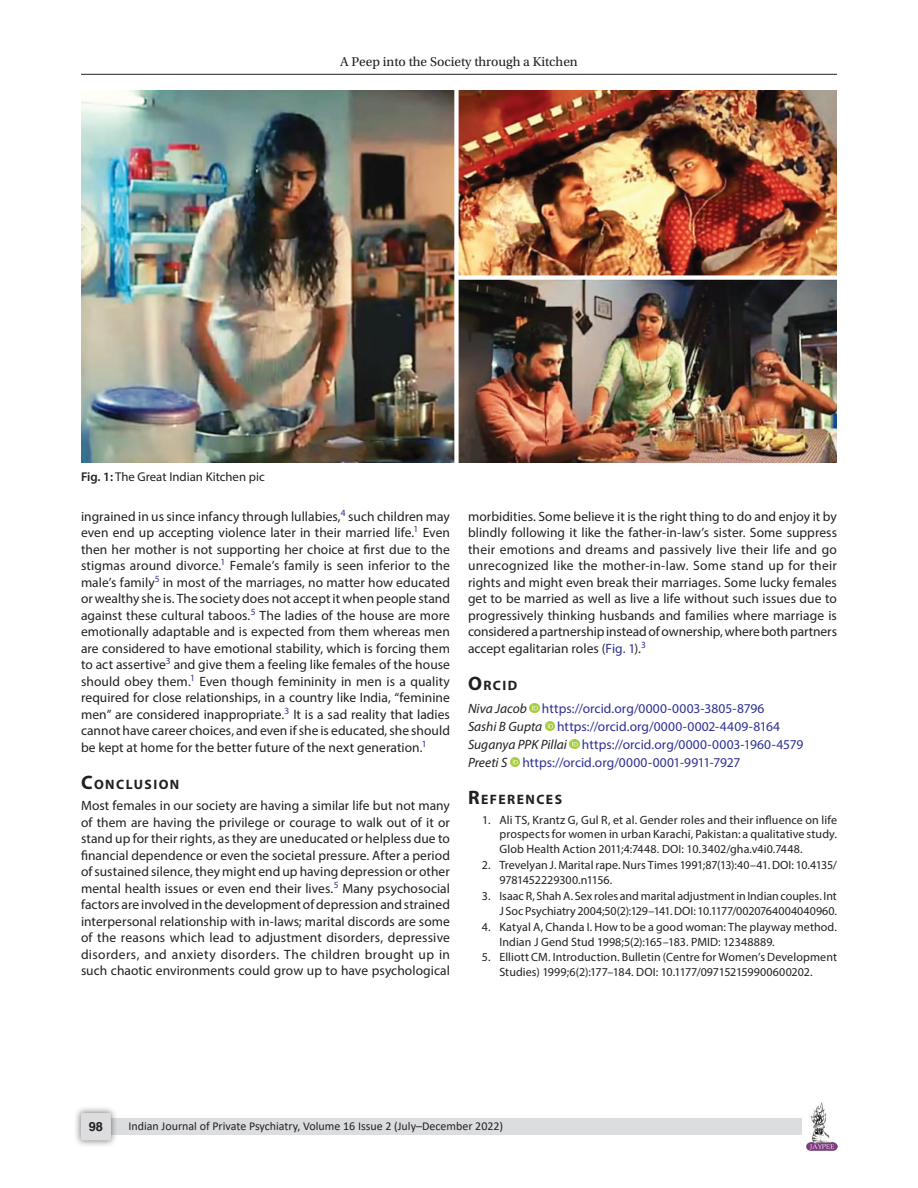
<style>
.page{position:relative;width:918px;height:1188px;background:#fff}
.page>*{position:absolute;margin:0;border:0;box-sizing:border-box;transform-origin:0 0}
.Head-1{font:700 13.65px "Myriad Pro";letter-spacing:.105em;color:#231f20}
.Para-NoIndent{font:13.5px/16.5px "Myriad Pro";color:#231f20;text-align:justify}
.Para-NoIndent-2{font:13.5px "Myriad Pro";letter-spacing:.005em;color:#2e3092}
.t1{font:13.5px "Utopia Std";color:#231f20}
.FigCaption{font:12.75px "Myriad Pro";color:#231f20}
.t2{font:700 12.75px "Helvetica LT Std";color:#231f20}
.References{font:12px/14.7px "Myriad Pro";letter-spacing:.005em;color:#231f20}
.t3{font:12px "Calibri";color:#231f20}
.s1{font-weight:600}
.s2{font-size:19.5px}
.s3{color:#2e3092}
.s4{font-style:italic;color:#231f20}
</style>
<div class="page">
<hr style="left:81px;top:74px;width:756px;height:1px;background:#231f20">
<img style="left:807px;top:1103px;width:30px;height:48px">
<div style="left:96px;top:1119px;width:706px;height:16px;background:#dcdddf"></div>
<div style="left:73px;top:1106px;width:45px;height:41px;background:#231f20;opacity:.61"></div>
<div style="left:81px;top:1113px;width:30px;height:27px;background:#dcdddf;border-radius:2px"></div>
<svg style="left:530px;top:704px;width:9px;height:9px"></svg>
<svg style="left:545px;top:722px;width:9px;height:9px"></svg>
<svg style="left:570px;top:740px;width:9px;height:9px"></svg>
<svg style="left:510px;top:758px;width:9px;height:9px"></svg>
<img style="left:81px;top:90px;width:756px;height:372px">
<p class="t1" style="left:340px;top:55px;width:239px">A Peep into the Society through a Kitchen</p>
<p class="FigCaption" style="left:81px;top:469px;width:185px"><span class="s1">Fig. 1:</span> The Great Indian Kitchen pic</p>
<p class="Para-NoIndent" style="left:81px;top:508px;width:371px">ingrained in us since infancy through lullabies,<sup>4</sup> such children may even end up accepting violence later in their married life.<sup>1</sup> Even then her mother is not supporting her choice at first due to the stigmas around divorce.<sup>1</sup> Female’s family is seen inferior to the male’s family<sup>5</sup> in most of the marriages, no matter how educated or wealthy she is. The society does not accept it when people stand against these cultural taboos.<sup>5</sup> The ladies of the house are more emotionally adaptable and is expected from them whereas men are considered to have emotional stability, which is forcing them to act assertive<sup>3</sup> and give them a feeling like females of the house should obey them.<sup>1</sup> Even though femininity in men is a quality required for close relationships, in a country like India, “feminine men” are considered inappropriate.<sup>3</sup> It is a sad reality that ladies cannot have career choices, and even if she is educated, she should be kept at home for the better future of the next generation.<sup>1</sup></p>
<p class="Head-1" style="left:81px;top:776px;width:100px"><span class="s2">C</span>ONCLUSION</p>
<p class="Para-NoIndent" style="left:81px;top:797px;width:371px">Most females in our society are having a similar life but not many of them are having the privilege or courage to walk out of it or stand up for their rights, as they are uneducated or helpless due to financial dependence or even the societal pressure. After a period of sustained silence, they might end up having depression or other mental health issues or even end their lives.<sup>5</sup> Many psychosocial factors are involved in the development of depression and strained interpersonal relationship with in-laws; marital discords are some of the reasons which lead to adjustment disorders, depressive disorders, and anxiety disorders. The children brought up in such chaotic environments could grow up to have psychological</p>
<p class="Para-NoIndent" style="left:468px;top:508px;width:371px">morbidities. Some believe it is the right thing to do and enjoy it by blindly following it like the father-in-law’s sister. Some suppress their emotions and dreams and passively live their life and go unrecognized like the mother-in-law. Some stand up for their rights and might even break their marriages. Some lucky females get to be married as well as live a life without such issues due to progressively thinking husbands and families where marriage is considered a partnership instead of ownership, where both partners accept egalitarian roles (<span class="s3">Fig. 1</span>).<sup>3</sup></p>
<p class="Head-1" style="left:468px;top:677px;width:50px"><span class="s2">O</span>RCID</p>
<p class="Para-NoIndent-2" style="left:468px;top:700px;width:298px"><span class="s4">Niva Jacob</span> https://orcid.org/0000-0003-3805-8796</p>
<p class="Para-NoIndent-2" style="left:468px;top:718px;width:314px"><span class="s4">Sashi B Gupta</span> https://orcid.org/0000-0002-4409-8164</p>
<p class="Para-NoIndent-2" style="left:468px;top:736px;width:337px"><span class="s4">Suganya PPK Pillai</span> https://orcid.org/0000-0003-1960-4579</p>
<p class="Para-NoIndent-2" style="left:468px;top:754px;width:274px"><span class="s4">Preeti S</span> https://orcid.org/0000-0001-9911-7927</p>
<p class="Head-1" style="left:468px;top:791px;width:96px"><span class="s2">R</span>EFERENCES</p>
<p class="References" style="left:500px;top:812px;width:339px;text-align:justify;text-indent:-17px">1. Ali TS, Krantz G, Gul R, et al. Gender roles and their influence on life prospects for women in urban Karachi, Pakistan: a qualitative study.<br>Glob Health Action 2011;4:7448. DOI: 10.3402/gha.v4i0.7448.</p>
<p class="References" style="left:500px;top:858px;width:339px;text-indent:-18px">2. Trevelyan J. Marital rape. Nurs Times 1991;87(13):40–41. DOI: 10.4135/<br>9781452229300.n1156.</p>
<p class="References" style="left:482px;top:889px;width:357px;text-align:right">3. Isaac R, Shah A. Sex roles and marital adjustment in Indian couples. Int<br>J Soc Psychiatry 2004;50(2):129–141. DOI: 10.1177/0020764004040960.</p>
<p class="References" style="left:500px;top:919px;width:339px;text-indent:-18px">4. Katyal A, Chanda I. How to be a good woman: The playway method.<br>Indian J Gend Stud 1998;5(2):165–183. PMID: 12348889.</p>
<p class="References" style="left:482px;top:950px;width:357px;text-align:center">5. Elliott CM. Introduction. Bulletin (Centre for Women’s Development<br>Studies) 1999;6(2):177–184. DOI: 10.1177/097152159900600202.</p>
<p class="t2" style="left:89px;top:1119px;width:16px">98</p>
<p class="t3" style="left:128px;top:1117px;width:376px">Indian Journal of Private Psychiatry, Volume 16 Issue 2 (July–December 2022)</p>
</div>
